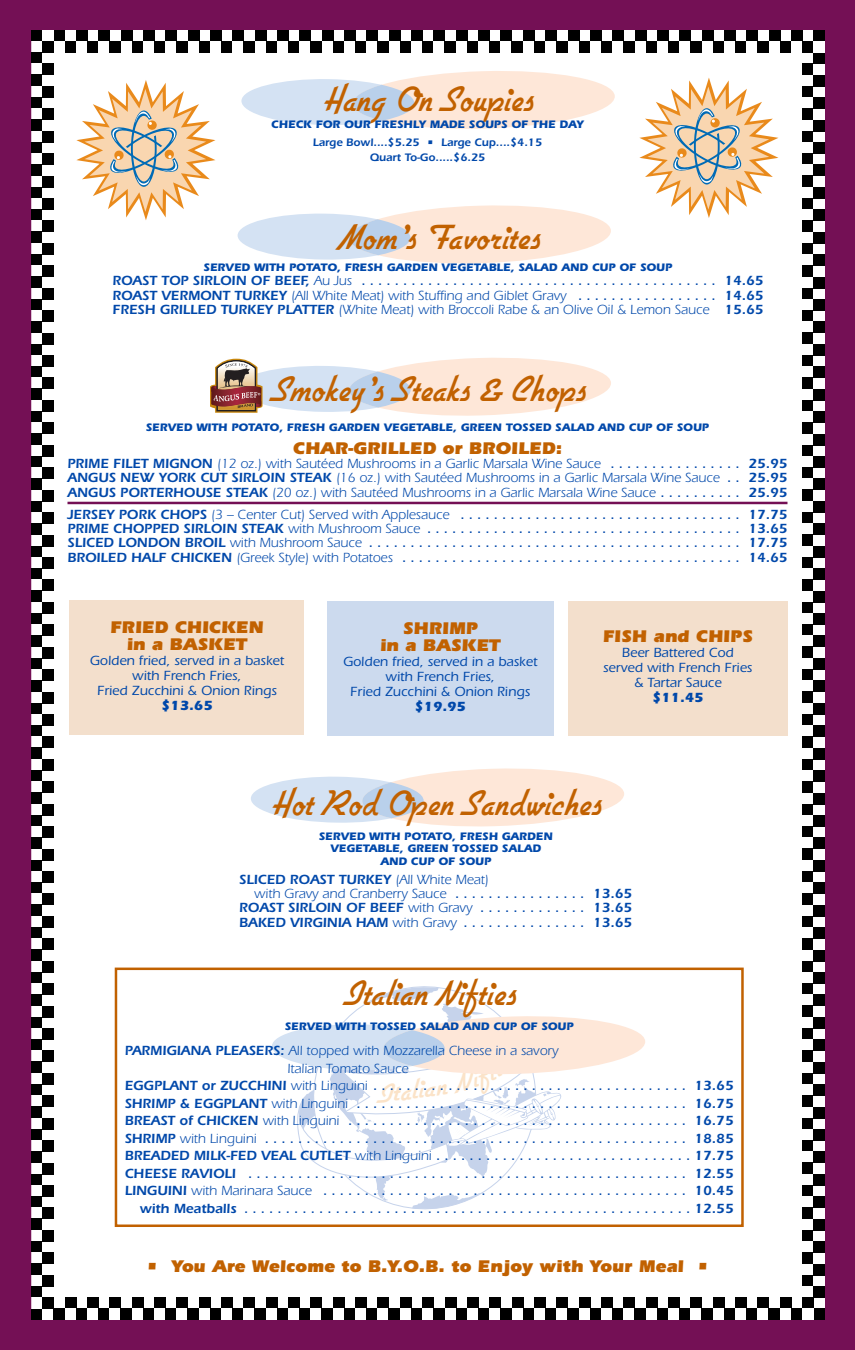
<style>
.page{position:relative;width:855px;height:1350px;background:#741055}
.page>*{position:absolute;margin:0;border:0;box-sizing:border-box;transform-origin:0 0}
.t1{font:700 33.75px "Gillies";color:#c16100;scale:.9 1}
.t2{font:900 17.5px/17.5px "Itc Eras";color:#c16100;text-align:center}
.t3{font:15px/17.5px "Helvetica";color:#0048aa;text-align:right}
.t4{font:13.75px/14.4px "Itc Eras";color:#0048aa}
.t5{font:500 13.75px/15px "Itc Eras";color:#0048aa;text-align:center}
.t6{font:600 13.75px "Itc Eras";color:#0048aa}
.t7{font:700 13.75px "Itc Eras";color:#0048aa}
.t8{font:700 11.25px/12.5px "Itc Eras";color:#0048aa;text-align:center}
.t9{font:600 11.25px/15px "Itc Eras";color:#0048aa;text-align:center}
.s1{font-family:"Itc Eras";font-weight:600;font-size:13.75px}
.s2{font-family:"Itc Eras";font-size:13.75px}
.s3{font-weight:600}
.s4{font-family:"Helvetica";font-size:15px}
.s5{font-weight:400}
.s6{font-family:"Helvetica";font-weight:400;font-size:15px}
</style>
<div class="page">
<div style="left:42px;top:41px;width:772px;height:1268px;background:#fff"></div>
<img style="left:31px;top:30px;width:771px;height:22px">
<img style="left:802px;top:30px;width:23px;height:1268px">
<img style="left:54px;top:1298px;width:771px;height:22px">
<img style="left:31px;top:52px;width:23px;height:1268px">
<div style="left:327px;top:601px;width:227px;height:135px;background:#ccdaee"></div>
<div style="left:70px;top:600px;width:234px;height:135px;background:#f3dfcc"></div>
<svg style="left:241px;top:71px;width:374px;height:58px"></svg>
<svg style="left:251px;top:768px;width:373px;height:59px"></svg>
<div style="left:115px;top:968px;width:629px;height:259px;border:2px solid #c16100"></div>
<svg style="left:639px;top:78px;width:139px;height:140px"></svg>
<svg style="left:76px;top:80px;width:139px;height:140px"></svg>
<svg style="left:237px;top:205px;width:374px;height:59px"></svg>
<svg style="left:210px;top:357px;width:401px;height:59px"></svg>
<hr style="left:68px;top:502px;width:720px;height:2px;background:#741055">
<div style="left:568px;top:601px;width:220px;height:135px;background:#f3dfcc"></div>
<svg style="left:272px;top:986px;width:373px;height:224px"></svg>
<h1 class="t1" style="left:322px;top:79px;width:235px">Hang On Soupies</h1>
<p class="t8" style="left:271px;top:119px;width:314px">CHECK FOR OUR FRESHLY MADE SOUPS OF THE DAY</p>
<p class="t9" style="left:313px;top:136px;width:231px">Large Bowl....$5.25 • Large Cup....$4.15<br>Quart To-Go.....$6.25</p>
<h1 class="t1" style="left:337px;top:217px;width:227px">Mom’s Favorites</h1>
<p class="t8" style="left:204px;top:262px;width:470px">SERVED WITH POTATO, FRESH GARDEN VEGETABLE, SALAD AND CUP OF SOUP</p>
<p class="t3" style="left:112px;top:273px;width:652px"><span class="s1">ROAST TOP SIRLOIN OF BEEF,</span> <span class="s2">Au Jus</span> . . . . . . . . . . . . . . . . . . . . . . . . . . . . . . . . . . . . . . . . . . . <span class="s1">14.65</span></p>
<p class="t4" style="left:112px;top:290px;width:652px"><span class="s3">ROAST VERMONT TURKEY</span> (All White Meat) with Stuffing and Giblet Gravy <span class="s4">. . . . . . . . . . . . . . . . .</span> <span class="s3">14.65<br>FRESH GRILLED TURKEY PLATTER</span> (White Meat) with Broccoli Rabe &amp; an Olive Oil &amp; Lemon Sauce <span class="s3">15.65</span></p>
<h1 class="t1" style="left:270px;top:370px;width:351px">Smokey’s Steaks &amp; Chops</h1>
<p class="t8" style="left:146px;top:422px;width:565px">SERVED WITH POTATO, FRESH GARDEN VEGETABLE, GREEN TOSSED SALAD AND CUP OF SOUP</p>
<p class="t2" style="left:293px;top:441px;width:271px">CHAR-GRILLED or BROILED:</p>
<p class="t4" style="left:68px;top:458px;width:722px;text-align:justify"><span class="s3">PRIME FILET MIGNON</span> (12 oz.) with Sautéed Mushrooms in a Garlic Marsala Wine Sauce <span class="s4">. . . . . . . . . . . . . . . .</span> <span class="s3">25.95<br>ANGUS NEW YORK CUT SIRLOIN STEAK</span> (16 oz.) with Sautéed Mushrooms in a Garlic Marsala Wine Sauce <span class="s4">. .</span> <span class="s3">25.95<br>ANGUS PORTERHOUSE STEAK</span> (20 oz.) with Sautéed Mushrooms in a Garlic Marsala Wine Sauce <span class="s4">. . . . . . . . . .</span> <span class="s3">25.95</span></p>
<p class="t3" style="left:68px;top:508px;width:722px;line-height:14.4px;text-align:justify"><span class="s1">JERSEY PORK CHOPS</span> <span class="s2">(3 – Center Cut) Served with Applesauce</span> . . . . . . . . . . . . . . . . . . . . . . . . . . . . . . . . . . <span class="s1">17.75<br>PRIME CHOPPED SIRLOIN STEAK</span> <span class="s2">with Mushroom Sauce</span> . . . . . . . . . . . . . . . . . . . . . . . . . . . . . . . . . . . . . . <span class="s1">13.65<br>SLICED LONDON BROIL</span> <span class="s2">with Mushroom Sauce</span> . . . . . . . . . . . . . . . . . . . . . . . . . . . . . . . . . . . . . . . . . . . . . <span class="s1">17.75<br>BROILED HALF CHICKEN</span> <span class="s2">(Greek Style) with Potatoes</span> . . . . . . . . . . . . . . . . . . . . . . . . . . . . . . . . . . . . . . . . . <span class="s1">14.65</span></p>
<p class="t2" style="left:110px;top:620px;width:155px">FRIED CHICKEN in a BASKET</p>
<p class="t5" style="left:90px;top:655px;width:196px">Golden fried, served in a basket with French Fries,<br>Fried Zucchini &amp; Onion Rings</p>
<p class="t7" style="left:161px;top:701px;width:53px">$13.65</p>
<p class="t2" style="left:380px;top:621px;width:122px">SHRIMP<br>in a BASKET</p>
<p class="t5" style="left:343px;top:656px;width:196px">Golden fried, served in a basket with French Fries,<br>Fried Zucchini &amp; Onion Rings</p>
<p class="t7" style="left:415px;top:702px;width:53px">$19.95</p>
<p class="t2" style="left:603px;top:630px;width:151px">FISH and CHIPS</p>
<p class="t5" style="left:603px;top:647px;width:151px">Beer Battered Cod served with French Fries &amp; Tartar Sauce</p>
<p class="t7" style="left:652px;top:693px;width:53px">$11.45</p>
<h1 class="t1" style="left:271px;top:783px;width:368px">Hot Rod Open Sandwiches</h1>
<p class="t8" style="left:319px;top:831px;width:236px">SERVED WITH POTATO, FRESH GARDEN<br>VEGETABLE, GREEN TOSSED SALAD<br>AND CUP OF SOUP</p>
<p class="t6" style="left:239px;top:874px;width:251px">SLICED ROAST TURKEY <span class="s5">(All White Meat)</span></p>
<p class="t4" style="left:254px;top:888px;width:379px">with Gravy and Cranberry Sauce <span class="s4">. . . . . . . . . . . . . . . .</span> <span class="s3">13.65</span></p>
<p class="t6" style="left:239px;top:903px;width:394px">ROAST SIRLOIN OF BEEF <span class="s5">with Gravy</span> <span class="s6">. . . . . . . . . . . . .</span> 13.65</p>
<p class="t6" style="left:239px;top:918px;width:394px">BAKED VIRGINIA HAM <span class="s5">with Gravy</span> <span class="s6">. . . . . . . . . . . . . . .</span> 13.65</p>
<h1 class="t1" style="left:343px;top:974px;width:193px">Italian Nifties</h1>
<p class="t8" style="left:285px;top:1022px;width:290px">SERVED WITH TOSSED SALAD AND CUP OF SOUP</p>
<p class="t4" style="left:288px;top:1044px;width:273px;line-height:17.5px;text-indent:-163px"><span class="s3">PARMIGIANA PLEASERS:</span> All topped with Mozzarella Cheese in a savory<br>Italian Tomato Sauce</p>
<p class="t3" style="left:125px;top:1078px;width:611px"><span class="s1">EGGPLANT or ZUCCHINI</span> <span class="s2">with Linguini</span> . . . . . . . . . . . . . . . . . . . . . . . . . . . . . . . . . . . . . . <span class="s1">13.65<br>SHRIMP &amp; EGGPLANT</span> <span class="s2">with Linguini</span> . . . . . . . . . . . . . . . . . . . . . . . . . . . . . . . . . . . . . . . . <span class="s1">16.75<br>BREAST of CHICKEN</span> <span class="s2">with Linguini</span> . . . . . . . . . . . . . . . . . . . . . . . . . . . . . . . . . . . . . . . . . <span class="s1">16.75<br>SHRIMP</span> <span class="s2">with Linguini</span> . . . . . . . . . . . . . . . . . . . . . . . . . . . . . . . . . . . . . . . . . . . . . . . . . . . <span class="s1">18.85<br>BREADED MILK-FED VEAL CUTLET</span> <span class="s2">with Linguini</span> . . . . . . . . . . . . . . . . . . . . . . . . . . . . . . . <span class="s1">17.75<br>CHEESE RAVIOLI</span> . . . . . . . . . . . . . . . . . . . . . . . . . . . . . . . . . . . . . . . . . . . . . . . . . . . . . <span class="s1">12.55<br>LINGUINI</span> <span class="s2">with Marinara Sauce</span> . . . . . . . . . . . . . . . . . . . . . . . . . . . . . . . . . . . . . . . . . . . . <span class="s1">10.45 with Meatballs</span> . . . . . . . . . . . . . . . . . . . . . . . . . . . . . . . . . . . . . . . . . . . . . . . . . . . . . . <span class="s1">12.55</span></p>
<p class="t2" style="left:146px;top:1259px;width:565px">• You Are Welcome to B.Y.O.B. to Enjoy with Your Meal •</p>
</div>
